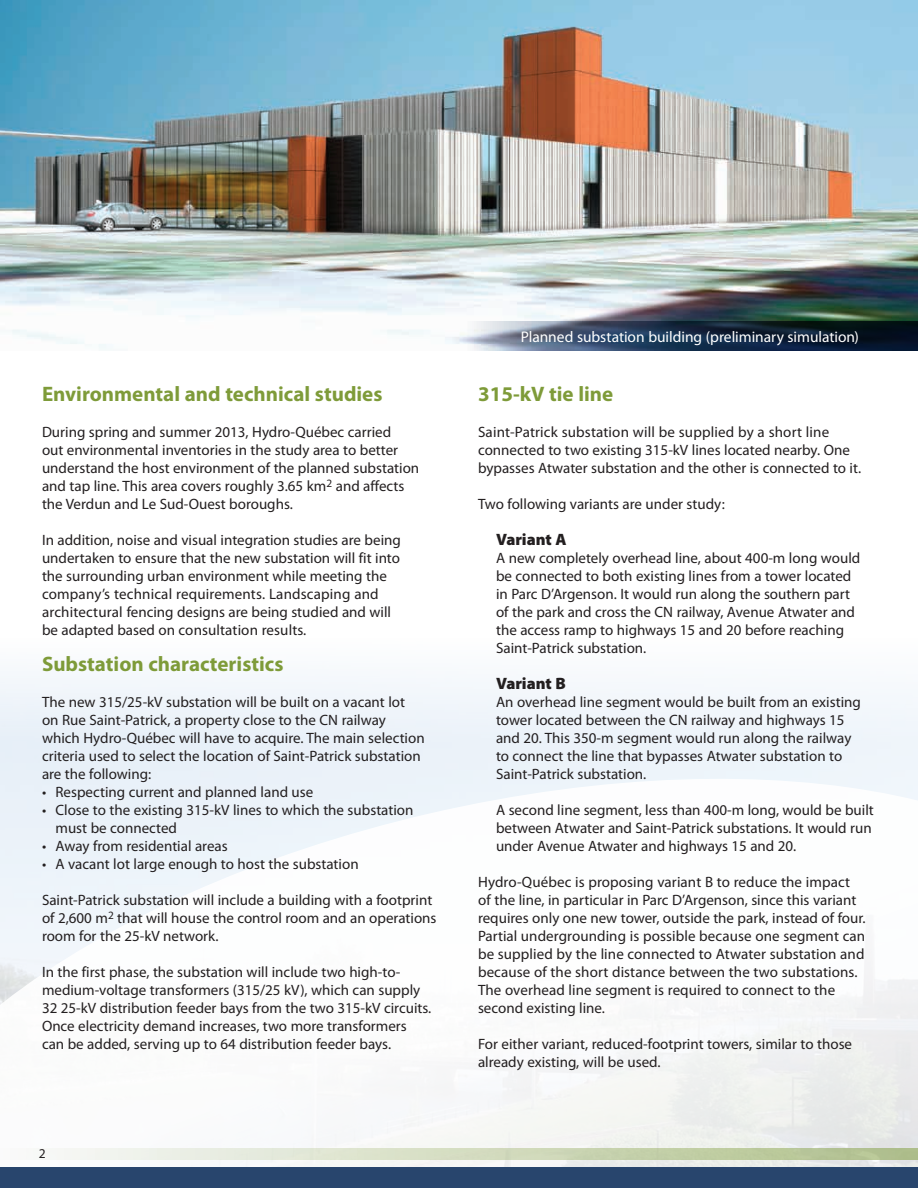
<style>
.page{position:relative;width:918px;height:1188px;background:#fff}
.page>*{position:absolute;margin:0;border:0;box-sizing:border-box;transform-origin:0 0}
.t1{font:700 21px "Myriad Pro";color:#7e9b39}
.t2{font:900 16.5px "Myriad Pro";color:#231f20}
.t3{font:15.45px "Myriad Pro";letter-spacing:-.005em;color:#fff}
.t4{font:15px/18px "Myriad Pro";color:#231f20}
.t5{font:13.5px "Myriad Pro";color:#231f20}
</style>
<div class="page">
<svg style="left:0;top:733px;width:918px;height:434px"></svg>
<img style="left:0;top:0;width:918px;height:350px">
<svg style="left:464px;top:321px;width:454px;height:30px;background:#34455b"></svg>
<div style="left:0;top:1167px;width:918px;height:21px;background:#28456d"></div>
<svg style="left:0;top:1148px;width:918px;height:12px;background:#d4dcc2"></svg>
<h1 class="t1" style="left:42px;top:382px;width:342px">Environmental and technical studies</h1>
<p class="t4" style="left:42px;top:423px;width:379px">During spring and summer 2013, Hydro-Québec carried<br>out environmental inventories in the study area to better understand the host environment of the planned substation and tap line. This area covers roughly 3.65 km<sup>2</sup> and affects the Verdun and Le Sud-Ouest boroughs.</p>
<p class="t4" style="left:42px;top:531px;width:360px">In addition, noise and visual integration studies are being undertaken to ensure that the new substation will fit into the surrounding urban environment while meeting the company’s technical requirements. Landscaping and architectural fencing designs are being studied and will be adapted based on consultation results.</p>
<h1 class="t1" style="left:42px;top:652px;width:243px">Substation characteristics</h1>
<p class="t4" style="left:42px;top:693px;width:384px">The new 315/25-kV substation will be built on a vacant lot on Rue Saint-Patrick, a property close to the CN railway which Hydro-Québec will have to acquire. The main selection criteria used to select the location of Saint-Patrick substation are the following:</p>
<p class="t4" style="left:42px;top:783px;width:273px">• Respecting current and planned land use</p>
<p class="t4" style="left:56px;top:801px;width:360px;text-indent:-14px">• Close to the existing 315-kV lines to which the substation must be connected</p>
<p class="t4" style="left:42px;top:837px;width:187px">• Away from residential areas</p>
<p class="t4" style="left:42px;top:855px;width:318px">• A vacant lot large enough to host the substation</p>
<p class="t4" style="left:42px;top:891px;width:396px">Saint-Patrick substation will include a building with a footprint of 2,600 m<sup>2</sup> that will house the control room and an operations room for the 25-kV network.</p>
<p class="t4" style="left:42px;top:963px;width:391px">In the first phase, the substation will include two high-to&shy;medium-voltage transformers (315/25 kV), which can supply 32 25-kV distribution feeder bays from the two 315-kV circuits.<br>Once electricity demand increases, two more transformers can be added, serving up to 64 distribution feeder bays.</p>
<p class="t5" style="left:39px;top:1146px;width:8px">2</p>
<p class="t3" style="left:521px;top:328px;width:340px">Planned substation building (preliminary simulation)</p>
<h1 class="t1" style="left:478px;top:382px;width:137px">315-kV tie line</h1>
<p class="t4" style="left:478px;top:423px;width:385px">Saint-Patrick substation will be supplied by a short line connected to two existing 315-kV lines located nearby. One bypasses Atwater substation and the other is connected to it.</p>
<p class="t4" style="left:478px;top:495px;width:248px">Two following variants are under study:</p>
<p class="t2" style="left:496px;top:530px;width:72px">Variant A</p>
<p class="t4" style="left:496px;top:549px;width:366px">A new completely overhead line, about 400-m long would be connected to both existing lines from a tower located in Parc D’Argenson. It would run along the southern part of the park and cross the CN railway, Avenue Atwater and the access ramp to highways 15 and 20 before reaching Saint-Patrick substation.</p>
<p class="t2" style="left:496px;top:674px;width:71px">Variant B</p>
<p class="t4" style="left:496px;top:693px;width:366px">An overhead line segment would be built from an existing tower located between the CN railway and highways 15 and 20. This 350-m segment would run along the railway to connect the line that bypasses Atwater substation to Saint-Patrick substation.</p>
<p class="t4" style="left:496px;top:801px;width:379px">A second line segment, less than 400-m long, would be built between Atwater and Saint-Patrick substations. It would run under Avenue Atwater and highways 15 and 20.</p>
<p class="t4" style="left:478px;top:873px;width:389px">Hydro-Québec is proposing variant B to reduce the impact of the line, in particular in Parc D’Argenson, since this variant requires only one new tower, outside the park, instead of four.<br>Partial undergrounding is possible because one segment can be supplied by the line connected to Atwater substation and because of the short distance between the two substations.<br>The overhead line segment is required to connect to the second existing line.</p>
<p class="t4" style="left:478px;top:1035px;width:376px">For either variant, reduced-footprint towers, similar to those already existing, will be used.</p>
</div>
